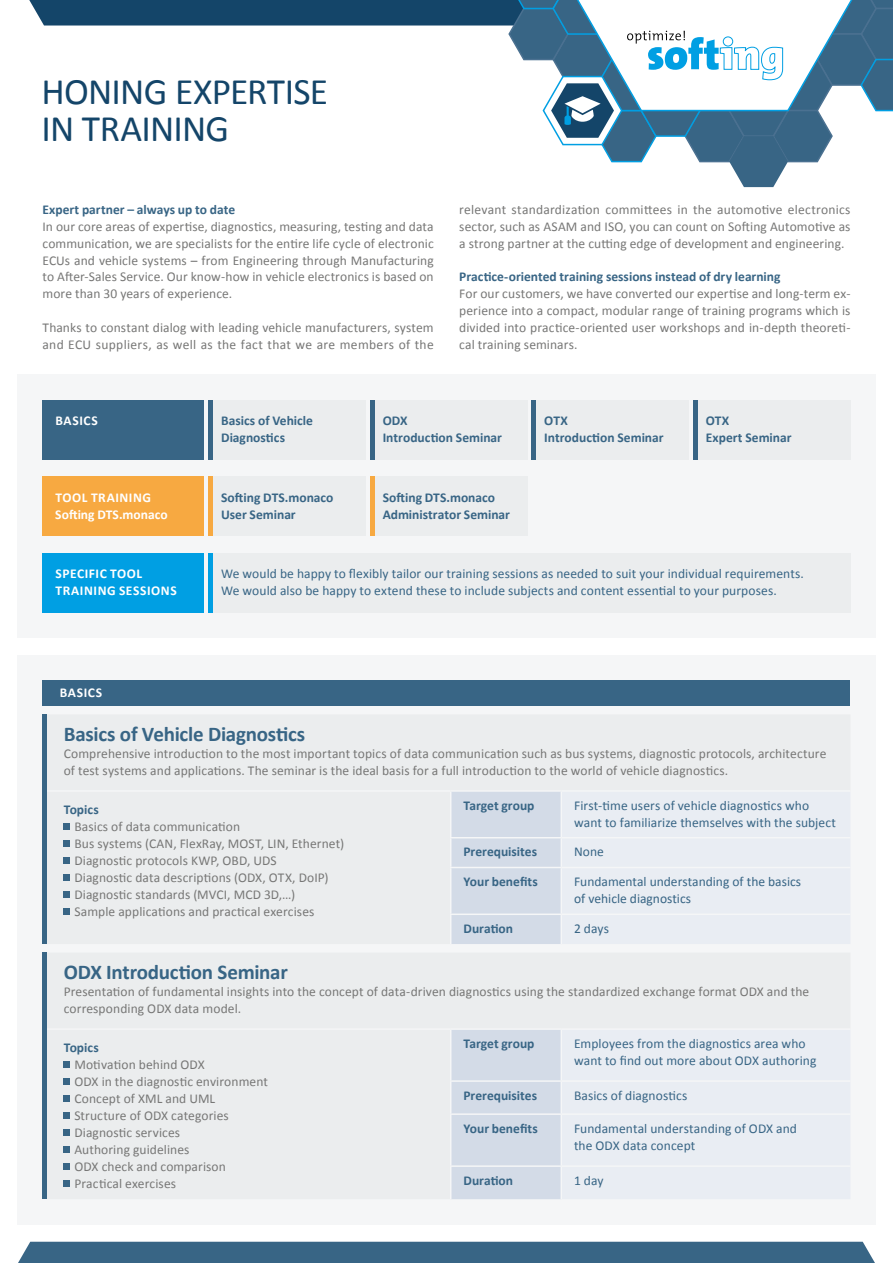
<style>
.page{position:relative;width:893px;height:1263px;background:#fff}
.page>*{position:absolute;margin:0;border:0;box-sizing:border-box;transform-origin:0 0}
.t1{font:37.5px/37.5px "Calibri";letter-spacing:-.02em;color:#144569}
.t2{font:700 21px "Calibri";letter-spacing:-.015em;color:#386585}
.t3{font:13.5px/17px "Calibri";letter-spacing:.005em;color:#777776}
.t4{font:13.5px/17px "Calibri";letter-spacing:.005em;color:#386585}
.t5{font:700 13.5px/17px "Calibri";color:#386585}
.t6{font:700 13.5px/17px "Calibri";letter-spacing:.04em;color:#fff}
.t7{font:700 13.5px/17px "Calibri";letter-spacing:.01em;color:#fff}
</style>
<div class="page">
<div style="left:18px;top:1242px;width:857px;height:21px;background:#386585"></div>
<div style="left:17px;top:655px;width:859px;height:570px;background:#ebedee"></div>
<div style="left:17px;top:374px;width:859px;height:264px;background:#f5f6f7"></div>
<svg style="left:451px;top:792px;width:399px;height:152px"></svg>
<div style="left:64px;top:823px;width:6px;height:7px;background:#386585"></div>
<div style="left:64px;top:840px;width:6px;height:7px;background:#386585"></div>
<div style="left:64px;top:857px;width:6px;height:7px;background:#386585"></div>
<div style="left:64px;top:874px;width:6px;height:7px;background:#386585"></div>
<div style="left:64px;top:891px;width:6px;height:7px;background:#386585"></div>
<div style="left:64px;top:908px;width:6px;height:7px;background:#386585"></div>
<div style="left:451px;top:1030px;width:110px;height:169px;background:#d3dbe7"></div>
<hr style="left:450px;top:1080px;width:111px;height:2px;background:#f5f6f7">
<hr style="left:561px;top:1080px;width:289px;height:2px;background:#f5f6f7">
<hr style="left:450px;top:1113px;width:111px;height:2px;background:#f5f6f7">
<hr style="left:561px;top:1113px;width:289px;height:2px;background:#f5f6f7">
<hr style="left:450px;top:1165px;width:111px;height:2px;background:#f5f6f7">
<hr style="left:561px;top:1165px;width:289px;height:2px;background:#f5f6f7">
<div style="left:64px;top:1061px;width:6px;height:7px;background:#386585"></div>
<div style="left:64px;top:1078px;width:6px;height:7px;background:#386585"></div>
<div style="left:64px;top:1095px;width:6px;height:7px;background:#386585"></div>
<div style="left:64px;top:1112px;width:6px;height:7px;background:#386585"></div>
<div style="left:64px;top:1129px;width:6px;height:7px;background:#386585"></div>
<div style="left:64px;top:1146px;width:6px;height:7px;background:#386585"></div>
<div style="left:64px;top:1163px;width:6px;height:7px;background:#386585"></div>
<div style="left:64px;top:1180px;width:6px;height:7px;background:#386585"></div>
<div style="left:43px;top:680px;width:807px;height:26px;background:#386585"></div>
<hr style="left:43px;top:714px;width:4px;height:230px;background:#386585">
<hr style="left:43px;top:952px;width:4px;height:247px;background:#386585">
<div style="left:43px;top:553px;width:161px;height:59px;background:#009fe3"></div>
<div style="left:208px;top:553px;width:642px;height:59px;background:#ebedee"></div>
<div style="left:208px;top:553px;width:5px;height:59px;background:#009fe3"></div>
<div style="left:43px;top:476px;width:161px;height:60px;background:#f7a941"></div>
<div style="left:208px;top:476px;width:158px;height:60px;background:#ebedee"></div>
<div style="left:208px;top:476px;width:5px;height:60px;background:#f7a941"></div>
<div style="left:370px;top:476px;width:157px;height:60px;background:#ebedee"></div>
<hr style="left:370px;top:476px;width:4px;height:60px;background:#f7a941">
<div style="left:43px;top:400px;width:161px;height:59px;background:#386585"></div>
<div style="left:208px;top:400px;width:158px;height:59px;background:#ebedee"></div>
<div style="left:370px;top:400px;width:157px;height:59px;background:#ebedee"></div>
<div style="left:531px;top:400px;width:158px;height:59px;background:#ebedee"></div>
<div style="left:693px;top:400px;width:157px;height:59px;background:#ebedee"></div>
<div style="left:208px;top:400px;width:5px;height:59px;background:#386585"></div>
<hr style="left:370px;top:400px;width:4px;height:59px;background:#386585">
<div style="left:531px;top:400px;width:5px;height:59px;background:#386585"></div>
<hr style="left:693px;top:400px;width:4px;height:59px;background:#386585">
<svg style="left:29px;top:0;width:864px;height:187px"></svg>
<h1 class="t1" style="left:41px;top:71px;width:288px">HONING EXPERTISE<br>IN TRAINING</h1>
<p class="t5" style="left:43px;top:201px;width:194px">Expert partner – always up to date</p>
<p class="t3" style="left:43px;top:217px;width:393px;text-align:justify">In our core areas of expertise, diagnostics, measuring, testing and data communication, we are specialists for the entire life cycle of electronic ECUs and vehicle systems – from Engineering through Manufacturing to After-Sales Service. Our know-how in vehicle electronics is based on more than 30 years of experience.</p>
<p class="t3" style="left:43px;top:318px;width:393px">Thanks to constant dialog with leading vehicle manufacturers, system and ECU suppliers, as well as the fact that we are members of the</p>
<p class="t3" style="left:459px;top:201px;width:393px;text-align:justify">relevant standardization committees in the automotive electronics sector, such as ASAM and ISO, you can count on Softing Automotive as a strong partner at the cutting edge of development and engineering.</p>
<p class="t5" style="left:459px;top:268px;width:323px">Practice-oriented training sessions instead of dry learning</p>
<p class="t3" style="left:459px;top:285px;width:393px;text-align:justify">For our customers, we have converted our expertise and long-term ex&shy;perience into a compact, modular range of training programs which is divided into practice-oriented user workshops and in-depth theoreti&shy;cal training seminars.</p>
<p class="t6" style="left:56px;top:412px;width:44px">BASICS</p>
<p class="t5" style="left:221px;top:412px;width:93px">Basics of Vehicle<br>Diagnostics</p>
<p class="t5" style="left:383px;top:412px;width:121px">ODX<br>Introduction Seminar</p>
<p class="t5" style="left:544px;top:412px;width:121px">OTX<br>Introduction Seminar</p>
<p class="t5" style="left:706px;top:412px;width:87px">OTX<br>Expert Seminar</p>
<p class="t7" style="left:55px;top:488px;width:114px">TOOL TRAINING<br>Softing DTS.monaco</p>
<p class="t5" style="left:221px;top:488px;width:114px">Softing DTS.monaco<br>User Seminar</p>
<p class="t5" style="left:383px;top:488px;width:129px">Softing DTS.monaco<br>Administrator Seminar</p>
<p class="t6" style="left:56px;top:565px;width:123px">SPECIFIC TOOL<br>TRAINING SESSIONS</p>
<p class="t4" style="left:221px;top:565px;width:584px">We would be happy to flexibly tailor our training sessions as needed to suit your individual requirements.<br>We would also be happy to extend these to include subjects and content essential to your purposes.</p>
<p class="t6" style="left:60px;top:684px;width:44px">BASICS</p>
<h2 class="t2" style="left:64px;top:721px;width:243px">Basics of Vehicle Diagnostics</h2>
<p class="t3" style="left:64px;top:744px;width:764px">Comprehensive introduction to the most important topics of data communication such as bus systems, diagnostic protocols, architecture of test systems and applications. The seminar is the ideal basis for a full introduction to the world of vehicle diagnostics.</p>
<p class="t5" style="left:64px;top:800px;width:36px">Topics</p>
<p class="t3" style="left:74px;top:817px;width:271px">Basics of data communication<br>Bus systems (CAN, FlexRay, MOST, LIN, Ethernet)<br>Diagnostic protocols KWP, OBD, UDS<br>Diagnostic data descriptions (ODX, OTX, DoIP)<br>Diagnostic standards (MVCI, MCD 3D,…)<br>Sample applications and practical exercises</p>
<p class="t5" style="left:463px;top:796px;width:72px">Target group</p>
<p class="t4" style="left:574px;top:796px;width:263px">First-time users of vehicle diagnostics who want to familiarize themselves with the subject</p>
<p class="t5" style="left:463px;top:843px;width:75px">Prerequisites</p>
<p class="t4" style="left:574px;top:843px;width:31px">None</p>
<p class="t5" style="left:463px;top:872px;width:76px">Your benefits</p>
<p class="t4" style="left:574px;top:872px;width:229px">Fundamental understanding of the basics of vehicle diagnostics</p>
<p class="t5" style="left:463px;top:919px;width:51px">Duration</p>
<p class="t4" style="left:574px;top:919px;width:37px">2 days</p>
<h2 class="t2" style="left:64px;top:959px;width:225px">ODX Introduction Seminar</h2>
<p class="t3" style="left:64px;top:982px;width:747px">Presentation of fundamental insights into the concept of data-driven diagnostics using the standardized exchange format ODX and the corresponding ODX data model.</p>
<p class="t5" style="left:64px;top:1038px;width:36px">Topics</p>
<p class="t3" style="left:74px;top:1055px;width:195px">Motivation behind ODX<br>ODX in the diagnostic environment<br>Concept of XML and UML<br>Structure of ODX categories<br>Diagnostic services<br>Authoring guidelines<br>ODX check and comparison<br>Practical exercises</p>
<p class="t5" style="left:463px;top:1034px;width:72px">Target group</p>
<p class="t4" style="left:574px;top:1034px;width:244px">Employees from the diagnostics area who want to find out more about ODX authoring</p>
<p class="t5" style="left:463px;top:1086px;width:75px">Prerequisites</p>
<p class="t4" style="left:574px;top:1086px;width:115px">Basics of diagnostics</p>
<p class="t5" style="left:463px;top:1119px;width:76px">Your benefits</p>
<p class="t4" style="left:574px;top:1119px;width:224px">Fundamental understanding of ODX and the ODX data concept</p>
<p class="t5" style="left:463px;top:1171px;width:51px">Duration</p>
<p class="t4" style="left:574px;top:1171px;width:31px">1 day</p>
</div>
